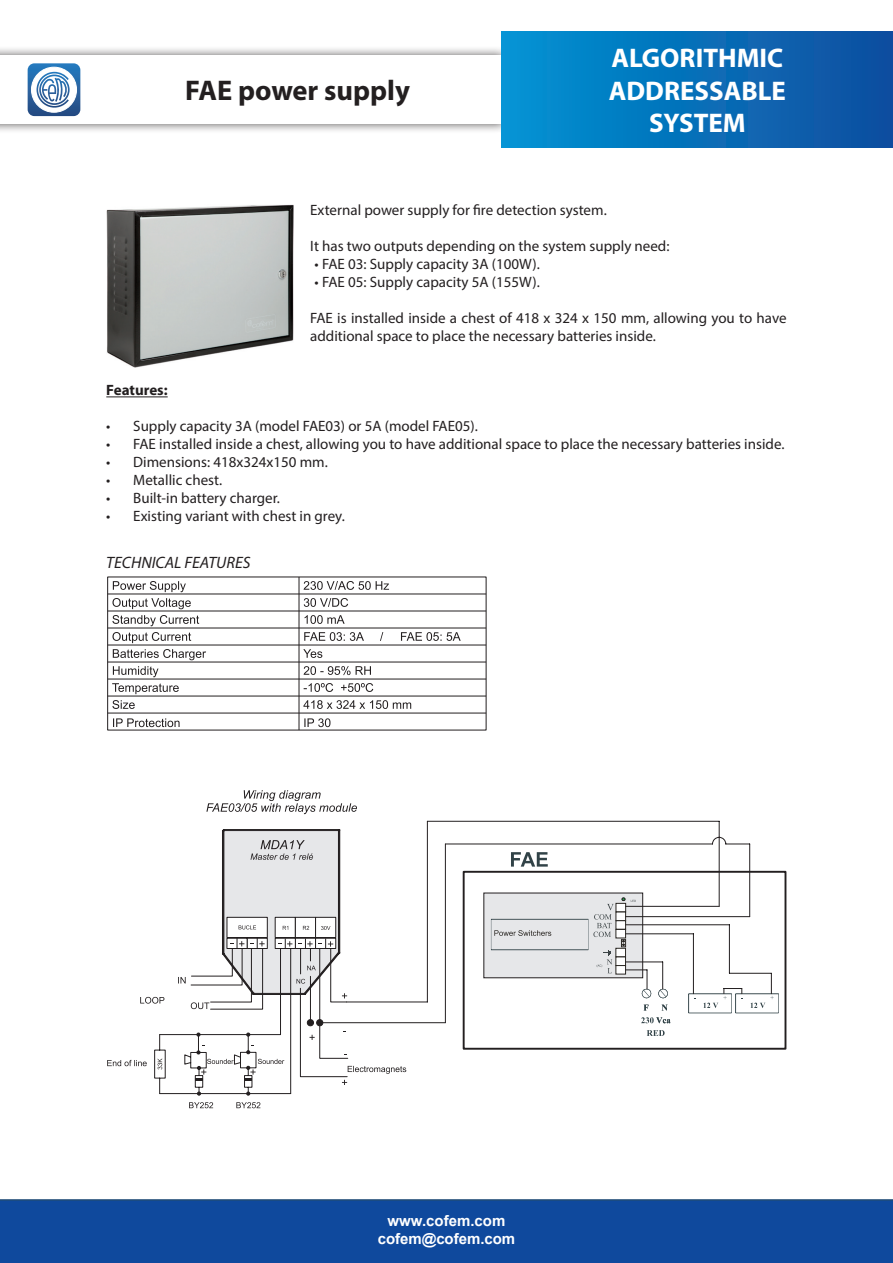
<style>
.page{position:relative;width:893px;height:1263px;background:#fff}
.page>*{position:absolute;margin:0;border:0;box-sizing:border-box;transform-origin:0 0}
.t1{font:700 28.5px "Myriad Pro";color:#231f20}
.t2{font:700 27px/32.4px "Myriad Pro";color:#fff;text-align:center}
.t3{font:italic 16.5px "Myriad Pro";color:#231f20}
.t4{font:15px/18px "Myriad Pro";color:#231f20}
.t5{font:700 15px/18px "Arial";color:#fff;text-align:center}
.t6{font:700 15px "Myriad Pro";color:#231f20}
</style>
<div class="page">
<div style="left:0;top:46px;width:511px;height:87px;background:#231f20;opacity:.75"></div>
<div style="left:0;top:56px;width:502px;height:68px;background:#fff"></div>
<div style="left:0;top:1199px;width:893px;height:64px;background:#0f499d"></div>
<svg style="left:28px;top:63px;width:52px;height:53px"></svg>
<div style="left:502px;top:32px;width:391px;height:116px;background:linear-gradient(to right,#0094d4,#0f4c9e)"></div>
<hr style="left:106px;top:396px;width:62px;height:1px;background:#231f20">
<svg style="left:113px;top:581px;width:73px;height:11px"></svg>
<svg style="left:112px;top:598px;width:79px;height:11px"></svg>
<svg style="left:112px;top:615px;width:87px;height:11px"></svg>
<svg style="left:112px;top:632px;width:79px;height:11px"></svg>
<svg style="left:113px;top:666px;width:45px;height:11px"></svg>
<svg style="left:112px;top:683px;width:67px;height:11px"></svg>
<svg style="left:113px;top:718px;width:67px;height:9px"></svg>
<hr style="left:299px;top:577px;width:1px;height:153px;background:#231f20">
<svg style="left:304px;top:581px;width:85px;height:9px"></svg>
<svg style="left:304px;top:598px;width:44px;height:9px"></svg>
<svg style="left:305px;top:615px;width:40px;height:9px"></svg>
<svg style="left:304px;top:632px;width:157px;height:9px"></svg>
<svg style="left:304px;top:666px;width:67px;height:9px"></svg>
<svg style="left:304px;top:683px;width:69px;height:9px"></svg>
<svg style="left:304px;top:718px;width:26px;height:9px"></svg>
<hr style="left:108px;top:594px;width:378px;height:1px;background:#231f20">
<hr style="left:108px;top:611px;width:378px;height:1px;background:#231f20">
<hr style="left:108px;top:628px;width:378px;height:1px;background:#231f20">
<hr style="left:108px;top:662px;width:378px;height:1px;background:#231f20">
<hr style="left:108px;top:696px;width:378px;height:1px;background:#231f20">
<hr style="left:108px;top:679px;width:378px;height:1px;background:#231f20">
<svg style="left:113px;top:649px;width:93px;height:11px"></svg>
<svg style="left:303px;top:649px;width:19px;height:9px"></svg>
<hr style="left:108px;top:645px;width:378px;height:1px;background:#231f20">
<hr style="left:108px;top:713px;width:378px;height:1px;background:#231f20">
<svg style="left:112px;top:700px;width:23px;height:9px"></svg>
<svg style="left:303px;top:700px;width:108px;height:9px"></svg>
<img style="left:106px;top:204px;width:187px;height:163px">
<div style="left:463px;top:871px;width:323px;height:179px;border:2px solid #231f20"></div>
<svg style="left:647px;top:1030px;width:18px;height:6px"></svg>
<svg style="left:641px;top:1017px;width:29px;height:6px"></svg>
<svg style="left:644px;top:1005px;width:23px;height:5px"></svg>
<svg style="left:688px;top:973px;width:91px;height:40px"></svg>
<svg style="left:206px;top:790px;width:151px;height:24px"></svg>
<svg style="left:189px;top:1102px;width:24px;height:6px"></svg>
<svg style="left:236px;top:1102px;width:24px;height:6px"></svg>
<svg style="left:107px;top:829px;width:339px;height:266px"></svg>
<svg style="left:346px;top:821px;width:404px;height:181px"></svg>
<h1 class="t1" style="left:185px;top:72px;width:226px">FAE power supply</h1>
<h2 class="t2" style="left:609px;top:41px;width:179px">ALGORITHMIC<br>ADDRESSABLE<br>SYSTEM</h2>
<p class="t4" style="left:310px;top:201px;width:298px">External power supply for fire detection system.</p>
<p class="t4" style="left:310px;top:237px;width:361px">It has two outputs depending on the system supply need:</p>
<p class="t4" style="left:314px;top:255px;width:227px">• FAE 03: Supply capacity 3A (100W).</p>
<p class="t4" style="left:314px;top:273px;width:227px">• FAE 05: Supply capacity 5A (155W).</p>
<p class="t4" style="left:310px;top:309px;width:478px">FAE is installed inside a chest of 418 x 324 x 150 mm, allowing you to have additional space to place the necessary batteries inside.</p>
<p class="t6" style="left:106px;top:381px;width:63px">Features:</p>
<p class="t4" style="left:106px;top:417px;width:373px">• Supply capacity 3A (model FAE03) or 5A (model FAE05).</p>
<p class="t4" style="left:106px;top:435px;width:680px">• FAE installed inside a chest, allowing you to have additional space to place the necessary batteries inside.</p>
<p class="t4" style="left:106px;top:453px;width:223px">• Dimensions: 418x324x150 mm.</p>
<p class="t4" style="left:106px;top:471px;width:117px">• Metallic chest.</p>
<p class="t4" style="left:106px;top:489px;width:175px">• Built-in battery charger.</p>
<p class="t4" style="left:106px;top:507px;width:240px">• Existing variant with chest in grey.</p>
<p class="t3" style="left:106px;top:552px;width:146px">TECHNICAL FEATURES</p>
<p class="t5" style="left:378px;top:1212px;width:139px">www.cofem.com cofem@cofem.com</p>
</div>
